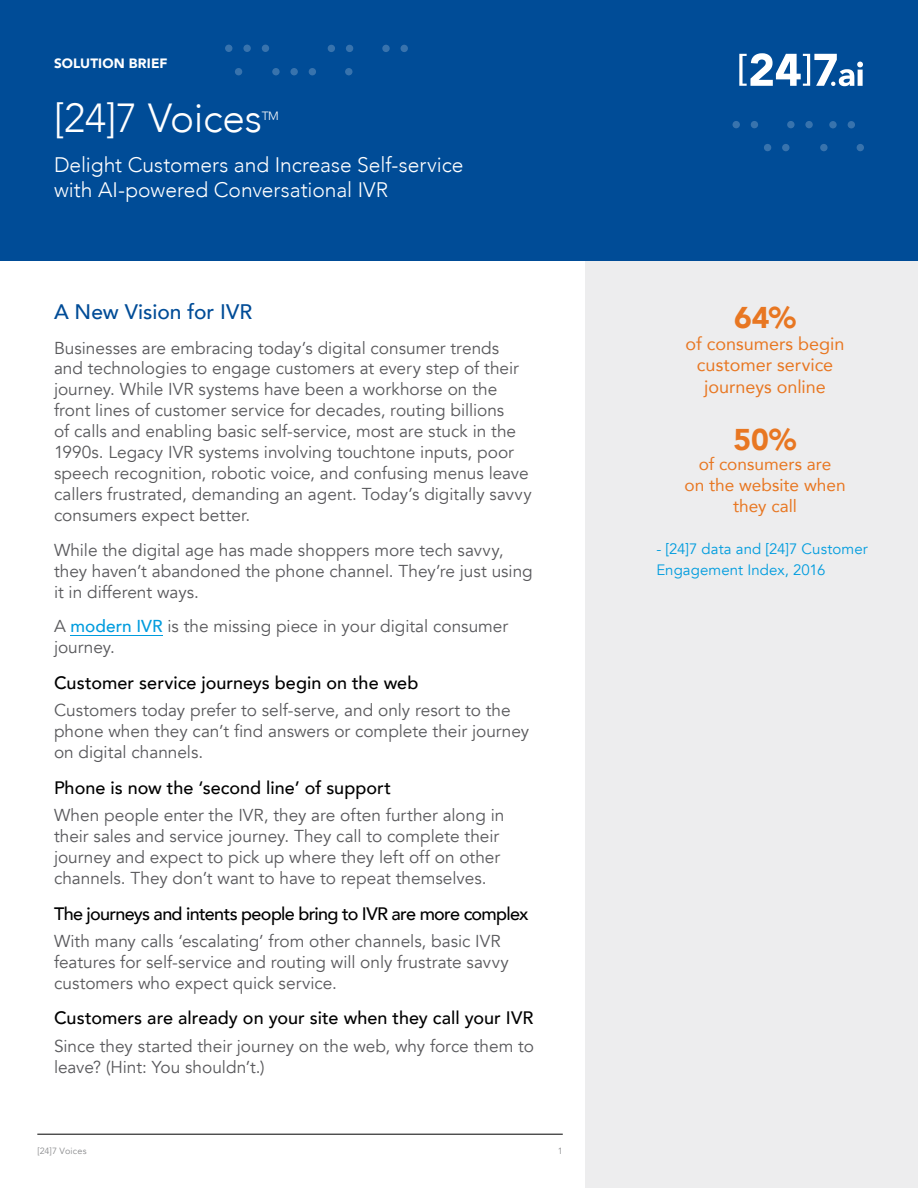
<style>
.page{position:relative;width:918px;height:1188px;background:#fff}
.page>*{position:absolute;margin:0;border:0;box-sizing:border-box;transform-origin:0 0}
.t1{font:300 40.5px "Avenir";letter-spacing:-.005em;color:#fff}
.t2{font:900 30px "Avenir";color:#e87722}
.t3{font:300 21px/25.2px "Avenir";color:#fff}
.t4{font:500 21px "Avenir";color:#004c97}
.t5{font:500 18px "Avenir";color:#000}
.t6{font:500 18px "Avenir";letter-spacing:-.04em;color:#000}
.t7{font:18px/21.6px "Avenir";color:#e87722;text-align:center}
.t8{font:17.25px/21px "Avenir";color:#59595c}
.t9{font:17.25px/20.7px "Avenir";color:#e87722;text-align:center}
.t10{font:15px/21px "Avenir";letter-spacing:.005em;color:#009cde}
.t11{font:900 13.5px "Avenir";letter-spacing:.01em;color:#fff}
.t12{font:300 12px "Avenir";color:#fff}
.t13{font:9px "Avenir";letter-spacing:.02em;color:#8a8b8d}
.s1{font-weight:500;color:#009cde}
</style>
<div class="page">
<div style="left:585px;top:0;width:333px;height:1188px;background:#ededee"></div>
<hr style="left:37px;top:1134px;width:526px;height:1px;background:#000">
<hr style="left:71px;top:635px;width:92px;height:1px;background:#009cde">
<div style="left:0;top:0;width:918px;height:260px;background:#004c97"></div>
<div style="left:243px;top:45px;width:8px;height:7px;background:#3873ad;border-radius:50%"></div>
<div style="left:290px;top:68px;width:8px;height:7px;background:#3873ad;border-radius:50%"></div>
<div style="left:345px;top:68px;width:8px;height:7px;background:#3873ad;border-radius:50%"></div>
<div style="left:225px;top:45px;width:7px;height:7px;background:#3873ad;border-radius:50%"></div>
<div style="left:272px;top:68px;width:8px;height:7px;background:#3873ad;border-radius:50%"></div>
<div style="left:262px;top:45px;width:7px;height:7px;background:#3873ad;border-radius:50%"></div>
<div style="left:309px;top:68px;width:7px;height:7px;background:#3873ad;border-radius:50%"></div>
<div style="left:235px;top:68px;width:7px;height:7px;background:#3873ad;border-radius:50%"></div>
<div style="left:382px;top:45px;width:8px;height:7px;background:#3873ad;border-radius:50%"></div>
<div style="left:328px;top:45px;width:7px;height:7px;background:#3873ad;border-radius:50%"></div>
<div style="left:401px;top:45px;width:7px;height:7px;background:#3873ad;border-radius:50%"></div>
<div style="left:346px;top:45px;width:7px;height:7px;background:#3873ad;border-radius:50%"></div>
<div style="left:751px;top:121px;width:7px;height:7px;background:#3873ad;border-radius:50%"></div>
<div style="left:805px;top:121px;width:8px;height:7px;background:#3873ad;border-radius:50%"></div>
<div style="left:782px;top:144px;width:8px;height:7px;background:#3873ad;border-radius:50%"></div>
<div style="left:733px;top:121px;width:7px;height:7px;background:#3873ad;border-radius:50%"></div>
<div style="left:787px;top:121px;width:8px;height:7px;background:#3873ad;border-radius:50%"></div>
<div style="left:764px;top:144px;width:7px;height:7px;background:#3873ad;border-radius:50%"></div>
<div style="left:848px;top:121px;width:7px;height:7px;background:#3873ad;border-radius:50%"></div>
<div style="left:857px;top:144px;width:7px;height:7px;background:#3873ad;border-radius:50%"></div>
<div style="left:820px;top:144px;width:8px;height:7px;background:#3873ad;border-radius:50%"></div>
<div style="left:829px;top:121px;width:8px;height:7px;background:#3873ad;border-radius:50%"></div>
<svg style="left:739px;top:53px;width:124px;height:33px"></svg>
<p class="t11" style="left:54px;top:44px;width:115px">SOLUTION BRIEF</p>
<p class="t11" style="left:54px;top:52px;width:115px">SOLUTION BRIEF</p>
<h1 class="t1" style="left:54px;top:94px;width:210px">[24]7 Voices</h1>
<p class="t12" style="left:262px;top:108px;width:19px">TM</p>
<p class="t3" style="left:54px;top:152px;width:411px">Delight Customers and Increase Self-service with AI-powered Conversational IVR</p>
<p class="t4" style="left:54px;top:294px;width:200px">A New Vision for IVR</p>
<p class="t8" style="left:54px;top:337px;width:479px">Businesses are embracing today’s digital consumer trends and technologies to engage customers at every step of their journey. While IVR systems have been a workhorse on the front lines of customer service for decades, routing billions<br>of calls and enabling basic self-service, most are stuck in the 1990s. Legacy IVR systems involving touchtone inputs, poor speech recognition, robotic voice, and confusing menus leave callers frustrated, demanding an agent. Today’s digitally savvy consumers expect better.</p>
<p class="t8" style="left:54px;top:540px;width:480px">While the digital age has made shoppers more tech savvy, they haven’t abandoned the phone channel. They’re just using it in different ways.</p>
<p class="t8" style="left:54px;top:616px;width:456px">A <span class="s1">modern IVR</span> is the missing piece in your digital consumer journey.</p>
<p class="t5" style="left:54px;top:667px;width:366px">Customer service journeys begin on the web</p>
<p class="t8" style="left:54px;top:700px;width:477px">Customers today prefer to self-serve, and only resort to the phone when they can’t find answers or complete their journey on digital channels.</p>
<p class="t5" style="left:54px;top:772px;width:339px">Phone is now the ‘second line’ of support</p>
<p class="t8" style="left:54px;top:805px;width:452px">When people enter the IVR, they are often further along in their sales and service journey. They call to complete their journey and expect to pick up where they left off on other channels. They don’t want to have to repeat themselves.</p>
<p class="t6" style="left:54px;top:898px;width:476px">The journeys and intents people bring to IVR are more complex</p>
<p class="t8" style="left:54px;top:931px;width:456px">With many calls ‘escalating’ from other channels, basic IVR features for self-service and routing will only frustrate savvy customers who expect quick service.</p>
<p class="t5" style="left:54px;top:1003px;width:481px">Customers are already on your site when they call your IVR</p>
<p class="t8" style="left:54px;top:1036px;width:482px">Since they started their journey on the web, why force them to leave? (Hint: You shouldn’t.)</p>
<p class="t13" style="left:37px;top:1146px;width:51px">[24]7 Voices</p>
<p class="t13" style="left:558px;top:1146px;width:7px">1</p>
<h2 class="t2" style="left:734px;top:292px;width:63px">64%</h2>
<p class="t7" style="left:686px;top:332px;width:160px">of consumers begin customer service journeys online</p>
<h2 class="t2" style="left:734px;top:414px;width:64px">50%</h2>
<p class="t9" style="left:684px;top:454px;width:163px">of consumers are<br>on the website when they call</p>
<p class="t10" style="left:656px;top:538px;width:213px">- [24]7 data and [24]7 Customer<br>Engagement Index, 2016</p>
</div>
